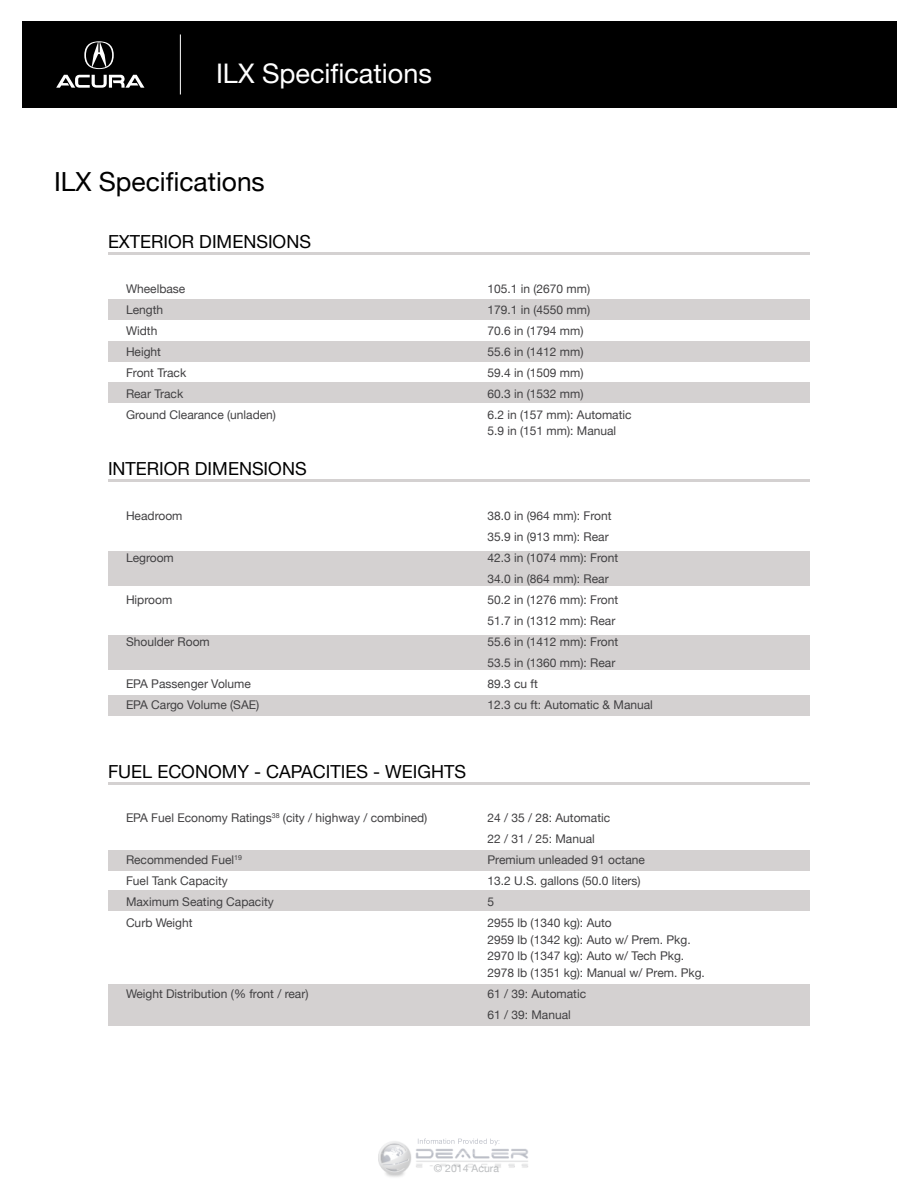
<style>
.page{position:relative;width:918px;height:1188px;background:#fff}
.page>*{position:absolute;margin:0;border:0;box-sizing:border-box;transform-origin:0 0}
.t1{font:27px "Helvetica Neue";color:#fff}
.t2{font:26.4px "Helvetica Neue";color:#000}
.t3{font:18px "Helvetica Neue";color:#000}
.t4{font:12px/21px "Helvetica Neue";color:#414042}
.t5{font:10.5px "Helvetica Neue";color:#bcbec0}
</style>
<div class="page">
<div style="left:22px;top:21px;width:874px;height:87px;background:#000"></div>
<hr style="left:180px;top:34px;width:1px;height:60px;background:#fff">
<svg style="left:84px;top:41px;width:30px;height:28px"></svg>
<svg style="left:56px;top:75px;width:88px;height:13px"></svg>
<div style="left:108px;top:382px;width:702px;height:20px;background:#d4d1d1"></div>
<div style="left:108px;top:300px;width:702px;height:20px;background:#d4d1d1"></div>
<div style="left:108px;top:551px;width:702px;height:35px;background:#d4d1d1"></div>
<div style="left:108px;top:851px;width:702px;height:20px;background:#d4d1d1"></div>
<div style="left:108px;top:891px;width:702px;height:20px;background:#d4d1d1"></div>
<div style="left:108px;top:984px;width:702px;height:42px;background:#d4d1d1"></div>
<div style="left:108px;top:635px;width:702px;height:34px;background:#d4d1d1"></div>
<div style="left:108px;top:696px;width:702px;height:20px;background:#d4d1d1"></div>
<div style="left:108px;top:341px;width:702px;height:20px;background:#d4d1d1"></div>
<hr style="left:108px;top:252px;width:702px;height:3px;background:#d4d1d1">
<hr style="left:108px;top:479px;width:702px;height:3px;background:#d4d1d1">
<hr style="left:108px;top:782px;width:702px;height:2px;background:#d4d1d1">
<img style="left:378px;top:1138px;width:150px;height:39px">
<h1 class="t1" style="left:216px;top:54px;width:217px">ILX Specifications</h1>
<h2 class="t2" style="left:54px;top:162px;width:212px">ILX Specifications</h2>
<h3 class="t3" style="left:108px;top:229px;width:205px">EXTERIOR DIMENSIONS</h3>
<p class="t4" style="left:126px;top:279px;width:61px">Wheelbase</p>
<p class="t4" style="left:488px;top:279px;width:104px">105.1 in (2670 mm)</p>
<p class="t4" style="left:126px;top:300px;width:39px">Length</p>
<p class="t4" style="left:488px;top:300px;width:104px">179.1 in (4550 mm)</p>
<p class="t4" style="left:126px;top:321px;width:33px">Width</p>
<p class="t4" style="left:488px;top:321px;width:98px">70.6 in (1794 mm)</p>
<p class="t4" style="left:126px;top:342px;width:37px">Height</p>
<p class="t4" style="left:488px;top:342px;width:98px">55.6 in (1412 mm)</p>
<p class="t4" style="left:126px;top:363px;width:62px">Front Track</p>
<p class="t4" style="left:488px;top:363px;width:98px">59.4 in (1509 mm)</p>
<p class="t4" style="left:126px;top:384px;width:59px">Rear Track</p>
<p class="t4" style="left:488px;top:384px;width:98px">60.3 in (1532 mm)</p>
<p class="t4" style="left:126px;top:405px;width:152px">Ground Clearance (unladen)</p>
<p class="t4" style="left:488px;top:407px;width:146px;line-height:16.5px">6.2 in (157 mm): Automatic<br>5.9 in (151 mm): Manual</p>
<h3 class="t3" style="left:108px;top:456px;width:200px">INTERIOR DIMENSIONS</h3>
<p class="t4" style="left:126px;top:506px;width:58px">Headroom</p>
<p class="t4" style="left:488px;top:506px;width:126px">38.0 in (964 mm): Front<br>35.9 in (913 mm): Rear</p>
<p class="t4" style="left:126px;top:548px;width:49px">Legroom</p>
<p class="t4" style="left:488px;top:548px;width:132px">42.3 in (1074 mm): Front<br>34.0 in (864 mm): Rear</p>
<p class="t4" style="left:126px;top:590px;width:48px">Hiproom</p>
<p class="t4" style="left:488px;top:590px;width:132px">50.2 in (1276 mm): Front<br>51.7 in (1312 mm): Rear</p>
<p class="t4" style="left:126px;top:632px;width:85px">Shoulder Room</p>
<p class="t4" style="left:488px;top:632px;width:132px">55.6 in (1412 mm): Front<br>53.5 in (1360 mm): Rear</p>
<p class="t4" style="left:126px;top:674px;width:126px">EPA Passenger Volume</p>
<p class="t4" style="left:488px;top:674px;width:52px">89.3 cu ft</p>
<p class="t4" style="left:126px;top:695px;width:135px">EPA Cargo Volume (SAE)</p>
<p class="t4" style="left:488px;top:695px;width:167px">12.3 cu ft: Automatic &amp; Manual</p>
<h3 class="t3" style="left:108px;top:758px;width:360px">FUEL ECONOMY - CAPACITIES - WEIGHTS</h3>
<p class="t4" style="left:126px;top:808px;width:303px">EPA Fuel Economy Ratings<sup>38</sup> (city / highway / combined)</p>
<p class="t4" style="left:488px;top:808px;width:124px">24 / 35 / 28: Automatic<br>22 / 31 / 25: Manual</p>
<p class="t4" style="left:126px;top:850px;width:118px">Recommended Fuel<sup>19</sup></p>
<p class="t4" style="left:488px;top:850px;width:159px">Premium unleaded 91 octane</p>
<p class="t4" style="left:126px;top:871px;width:103px">Fuel Tank Capacity</p>
<p class="t4" style="left:488px;top:871px;width:155px">13.2 U.S. gallons (50.0 liters)</p>
<p class="t4" style="left:126px;top:892px;width:149px">Maximum Seating Capacity</p>
<p class="t4" style="left:488px;top:892px;width:8px">5</p>
<p class="t4" style="left:126px;top:913px;width:68px">Curb Weight</p>
<p class="t4" style="left:488px;top:915px;width:219px;line-height:16.5px">2955 lb (1340 kg): Auto<br>2959 lb (1342 kg): Auto w/ Prem. Pkg.<br>2970 lb (1347 kg): Auto w/ Tech Pkg.<br>2978 lb (1351 kg): Manual w/ Prem. Pkg.</p>
<p class="t4" style="left:126px;top:983px;width:184px">Weight Distribution (% front / rear)</p>
<p class="t4" style="left:488px;top:983px;width:100px">61 / 39: Automatic<br>61 / 39: Manual</p>
<p class="t5" style="left:434px;top:1161px;width:67px">© 2014 Acura</p>
</div>
